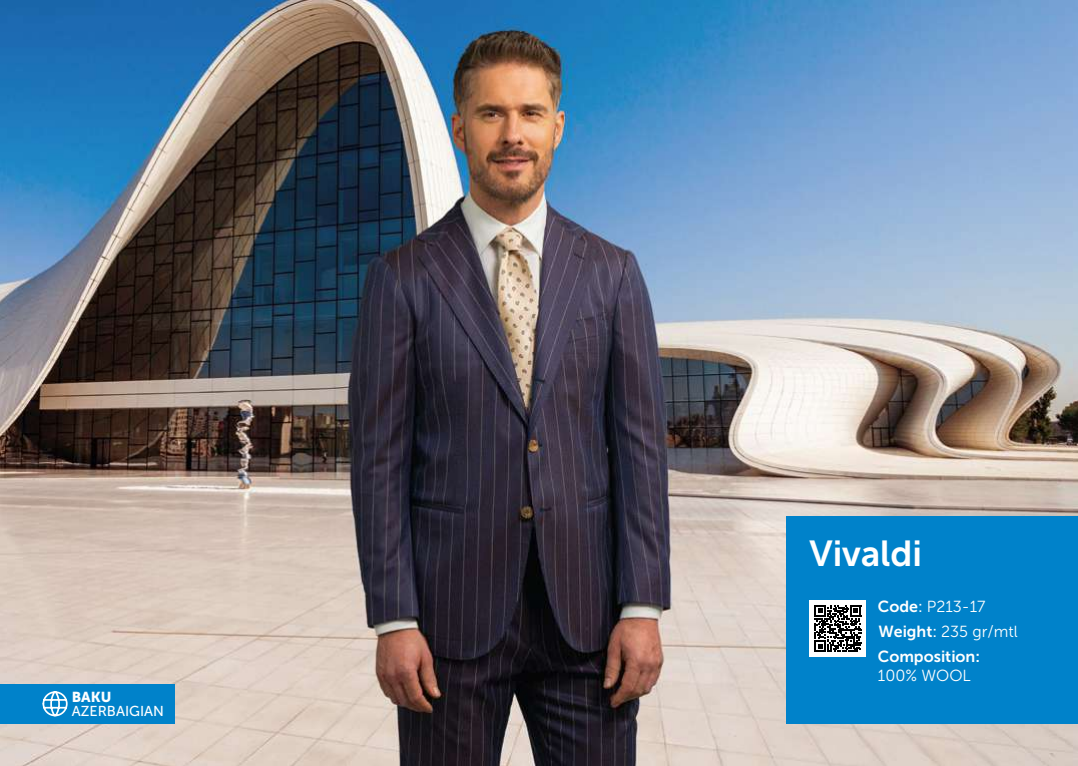
<style>
.page{position:relative;width:1078px;height:766px;background:#fff}
.page>*{position:absolute;margin:0;border:0;box-sizing:border-box;transform-origin:0 0}
.t1{font:36px "Museo Sans 700";color:#fff}
.t2{font:16px/25px "Museo Sans 300";color:#fff}
.t3{font:16px "Museo Sans 700";color:#fff}
.t4{font:14.3px "Museo Sans 500";color:#fff}
.t5{font:14.3px "Museo Sans 900";color:#fff}
.s1{font-family:"Museo Sans 700"}
.s2{font-family:"Museo Sans 500"}
</style>
<div class="page">
<img style="left:0;top:0;width:1077px;height:765px">
<div style="left:0;top:684px;width:174px;height:39px;background:#0082ca"></div>
<div style="left:786px;top:515px;width:291px;height:208px;background:#0082ca"></div>
<div style="left:809px;top:600px;width:57px;height:56px;background:#fff"></div>
<svg style="left:814px;top:605px;width:46px;height:46px"></svg>
<svg style="left:42px;top:691px;width:26px;height:26px"></svg>
<p class="t5" style="left:72px;top:688px;width:41px">BAKU</p>
<p class="t4" style="left:72px;top:703px;width:94px">AZERBAIGIAN</p>
<h1 class="t1" style="left:809px;top:533px;width:114px">Vivaldi</h1>
<p class="t2" style="left:877px;top:594px;width:141px"><span class="s1">Code</span><span class="s2">:</span> P213-17<br><span class="s1">Weight</span><span class="s2">:</span> 235 gr/mtl</p>
<p class="t3" style="left:877px;top:647px;width:104px">Composition:</p>
<p class="t2" style="left:877px;top:663px;width:94px">100% WOOL</p>
</div>
